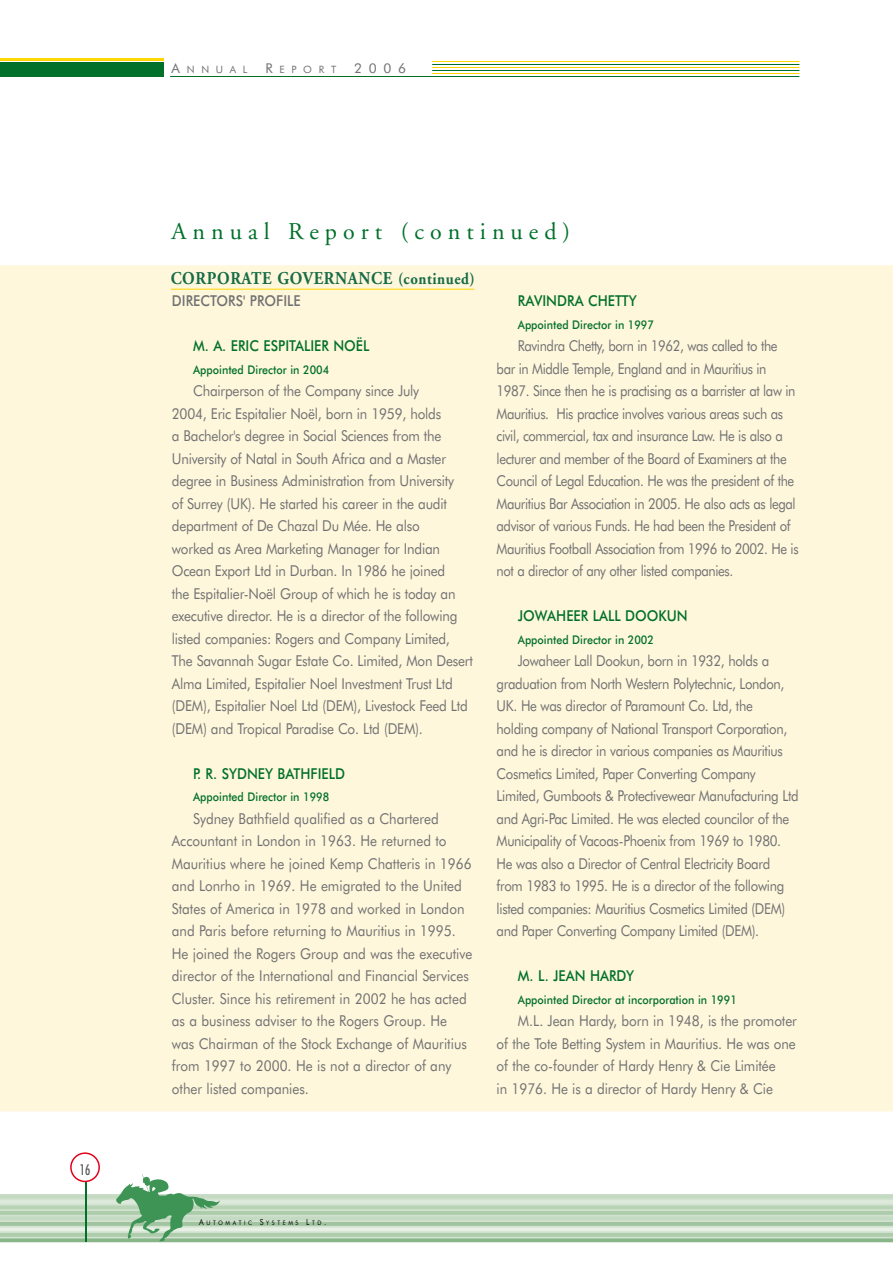
<style>
.page{position:relative;width:893px;height:1263px;background:#fff}
.page>*{position:absolute;margin:0;border:0;box-sizing:border-box;transform-origin:0 0}
.t1{font:24px "Adobe Garamond";letter-spacing:.25em;color:#00702b}
.t2{font:700 18px "Adobe Garamond";letter-spacing:.04em;color:#176c48;scale:.89 1}
.t3{font:15px/22.5px "Futura BT";letter-spacing:-.015em;color:#707173;scale:.9 1}
.t4{font:15px/22.5px "Futura BT";letter-spacing:-.015em;color:#707173;scale:.88 1}
.t5{font:15px/22.5px "Futura BT";letter-spacing:-.015em;color:#707173;scale:.87 1}
.t6{font:500 15px "Futura BT";color:#00702b;scale:.9 1}
.t7{font:500 15px "Futura BT";color:#707173;scale:.9 1}
.t8{font:500 condensed 15px "Futura BT";color:#58585a;scale:.9 1}
.t9{font:13.5px "Futura BT";color:#707173}
.t10{font:500 12px "Futura BT";color:#00702b;scale:.9 1}
.t11{font:10.2px "Futura BT";letter-spacing:.665em;color:#707173}
.t12{font:6.15px "Futura BT";letter-spacing:.465em;color:#000;scale:.9 1}
.s1{font-size:13.5px}
.s2{font-size:16.5px}
.s3{font-size:8.25px}
</style>
<div class="page">
<div style="left:0;top:265px;width:893px;height:846px;background:#fff7db"></div>
<div style="left:0;top:1194px;width:893px;height:48px;background:#d1e2cf"></div>
<hr style="left:0;top:1194px;width:893px;height:4px;background:#c5dac3">
<hr style="left:0;top:1200px;width:893px;height:4px;background:#dde9db">
<hr style="left:0;top:1205px;width:893px;height:4px;background:#b9d3b7">
<hr style="left:0;top:1211px;width:893px;height:4px;background:#adccac">
<hr style="left:0;top:1216px;width:893px;height:4px;background:#c5dac3">
<hr style="left:0;top:1222px;width:893px;height:4px;background:#a0c4a0">
<hr style="left:0;top:1227px;width:893px;height:4px;background:#e8f0e6">
<hr style="left:0;top:1233px;width:893px;height:4px;background:#adccac">
<svg style="left:0;top:1238px;width:893px;height:4px;background:#8fba90"></svg>
<svg style="left:116px;top:1174px;width:104px;height:67px"></svg>
<hr style="left:170px;top:76px;width:629px;height:1px;background:#00702b">
<hr style="left:432px;top:73px;width:367px;height:1px;background:#ffd600">
<hr style="left:432px;top:70px;width:367px;height:1px;background:#00702b">
<hr style="left:432px;top:67px;width:367px;height:1px;background:#ffd600">
<hr style="left:432px;top:64px;width:367px;height:1px;background:#00702b">
<hr style="left:432px;top:61px;width:367px;height:1px;background:#ffd600">
<div style="left:0;top:62px;width:164px;height:15px;background:#00702b"></div>
<hr style="left:0;top:58px;width:164px;height:3px;background:#ffd600">
<hr style="left:85px;top:1177px;width:1px;height:65px;background:#00702b">
<div style="left:71px;top:1153px;width:28px;height:28px;background:#fff;border-radius:50%"></div>
<div style="left:70px;top:1152px;width:30px;height:30px;border:2px solid #e2001a;border-radius:50%"></div>
<hr style="left:171px;top:289px;width:303px;height:1px;background:#ffd600">
<p class="t8" style="left:80px;top:1160px;width:13px">16</p>
<p class="t11" style="left:172px;top:63px;width:77px"><span class="s1">A</span>nnual</p>
<p class="t11" style="left:265px;top:63px;width:72px"><span class="s1">R</span>eport</p>
<p class="t9" style="left:354px;top:60px;width:54px">2006</p>
<h1 class="t1" style="left:172px;top:218px;width:400px">Annual Report (continued)</h1>
<p class="t2" style="left:171px;top:268px;width:343px">CORPORATE GOVERNANCE <span class="s2">(continued)</span></p>
<p class="t7" style="left:172px;top:292px;width:145px">DIRECTORS' PROFILE</p>
<p class="t6" style="left:193px;top:337px;width:197px">M. A. ERIC ESPITALIER NOËL</p>
<p class="t10" style="left:193px;top:362px;width:153px">Appointed Director in 2004</p>
<p class="t3" style="left:172px;top:380px;width:336px;text-indent:21px">Chairperson of the Company since July<br>2004, Eric Espitalier Noël, born in 1959, holds<br>a Bachelor's degree in Social Sciences from the University of Natal in South Africa and a Master degree in Business Administration from University<br>of Surrey (UK). He started his career in the audit department of De Chazal Du Mée. He also<br>worked as Area Marketing Manager for Indian Ocean Export Ltd in Durban. In 1986 he joined<br>the Espitalier-Noël Group of which he is today an executive director. He is a director of the following listed companies: Rogers and Company Limited, The Savannah Sugar Estate Co. Limited, Mon Desert Alma Limited, Espitalier Noel Investment Trust Ltd (DEM), Espitalier Noel Ltd (DEM), Livestock Feed Ltd (DEM) and Tropical Paradise Co. Ltd (DEM).</p>
<p class="t6" style="left:193px;top:764px;width:170px">P. R. SYDNEY BATHFIELD</p>
<p class="t10" style="left:193px;top:790px;width:153px">Appointed Director in 1998</p>
<p class="t3" style="left:172px;top:807px;width:336px;text-indent:21px">Sydney Bathfield qualified as a Chartered Accountant in London in 1963. He returned to Mauritius where he joined Kemp Chatteris in 1966 and Lonrho in 1969. He emigrated to the United States of America in 1978 and worked in London and Paris before returning to Mauritius in 1995.<br>He joined the Rogers Group and was the executive director of the International and Financial Services Cluster. Since his retirement in 2002 he has acted as a business adviser to the Rogers Group. He was Chairman of the Stock Exchange of Mauritius from 1997 to 2000. He is not a director of any other listed companies.</p>
<p class="t6" style="left:518px;top:292px;width:134px">RAVINDRA CHETTY</p>
<p class="t10" style="left:518px;top:317px;width:153px">Appointed Director in 1997</p>
<p class="t5" style="left:497px;top:335px;width:349px;text-indent:21px">Ravindra Chetty, born in 1962, was called to the bar in Middle Temple, England and in Mauritius in 1987. Since then he is practising as a barrister at law in Mauritius. His practice involves various areas such as civil, commercial, tax and insurance Law. He is also a lecturer and member of the Board of Examiners at the Council of Legal Education. He was the president of the Mauritius Bar Association in 2005. He also acts as legal advisor of various Funds. He had been the President of Mauritius Football Association from 1996 to 2002. He is not a director of any other listed companies.</p>
<p class="t6" style="left:518px;top:607px;width:190px">JOWAHEER LALL DOOKUN</p>
<p class="t10" style="left:518px;top:632px;width:153px">Appointed Director in 2002</p>
<p class="t4" style="left:497px;top:650px;width:345px;text-indent:21px">Jowaheer Lall Dookun, born in 1932, holds a graduation from North Western Polytechnic, London, UK. He was director of Paramount Co. Ltd, the<br>holding company of National Transport Corporation, and he is director in various companies as Mauritius Cosmetics Limited, Paper Converting Company Limited, Gumboots &amp; Protectivewear Manufacturing Ltd and Agri-Pac Limited. He was elected councilor of the Municipality of Vacoas-Phoenix from 1969 to 1980.<br>He was also a Director of Central Electricity Board from 1983 to 1995. He is a director of the following listed companies: Mauritius Cosmetics Limited (DEM) and Paper Converting Company Limited (DEM).</p>
<p class="t6" style="left:518px;top:967px;width:131px">M. L. JEAN HARDY</p>
<p class="t10" style="left:518px;top:992px;width:245px">Appointed Director at incorporation in 1991</p>
<p class="t3" style="left:497px;top:1010px;width:335px;text-indent:21px">M.L. Jean Hardy, born in 1948, is the promoter of the Tote Betting System in Mauritius. He was one of the co-founder of Hardy Henry &amp; Cie Limitée<br>in 1976. He is a director of Hardy Henry &amp; Cie</p>
<p class="t12" style="left:199px;top:1219px;width:143px"><span class="s3">A</span>utomatic <span class="s3">S</span>ystems <span class="s3">L</span> td<span class="s3">.</span></p>
</div>
